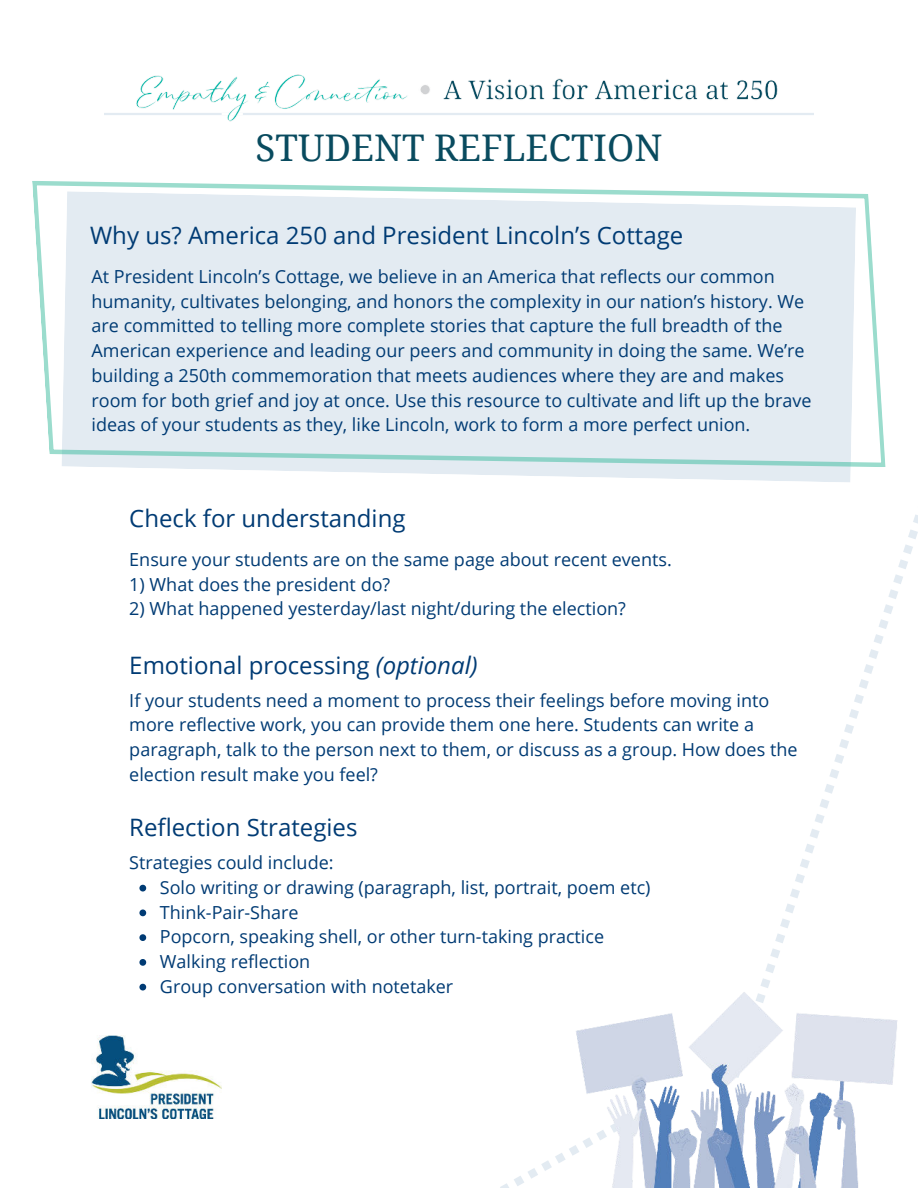
<style>
.page{position:relative;width:918px;height:1188px;background:#fff}
.page>*{position:absolute;margin:0;border:0;box-sizing:border-box;transform-origin:0 0}
.t1{font:36.75px "Noto Serif";color:#094b5f}
.t2{font:24px "Open Sans";color:#003b74}
.t3{font:18px/24.8px "Open Sans";color:#003b74}
.s1{font-style:italic}
</style>
<div class="page">
<img style="left:92px;top:1035px;width:129px;height:79px">
<svg style="left:119px;top:467px;width:732px;height:15px;fill:#e3ebf2"></svg>
<svg style="left:32px;top:181px;width:853px;height:286px;background:#e3ecf1"></svg>
<hr style="left:104px;top:113px;width:710px;height:2px;background:#e3ebf2">
<img style="left:136px;top:74px;width:642px;height:48px">
<svg style="left:775px;top:515px;width:143px;height:428px"></svg>
<svg style="left:139px;top:885px;width:7px;height:7px"></svg>
<svg style="left:139px;top:910px;width:7px;height:6px"></svg>
<svg style="left:139px;top:934px;width:7px;height:7px"></svg>
<svg style="left:139px;top:959px;width:7px;height:7px"></svg>
<svg style="left:139px;top:984px;width:7px;height:7px"></svg>
<svg style="left:98px;top:1114px;width:431px;height:74px"></svg>
<img style="left:529px;top:948px;width:369px;height:240px">
<h1 class="t1" style="left:256px;top:123px;width:408px">STUDENT REFLECTION</h1>
<h2 class="t2" style="left:90px;top:219px;width:595px">Why us? America 250 and President Lincoln’s Cottage</h2>
<p class="t3" style="left:92px;top:264px;width:722px">At President Lincoln’s Cottage, we believe in an America that reflects our common humanity, cultivates belonging, and honors the complexity in our nation’s history. We are committed to telling more complete stories that capture the full breadth of the American experience and leading our peers and community in doing the same. We’re building a 250th commemoration that meets audiences where they are and makes room for both grief and joy at once. Use this resource to cultivate and lift up the brave ideas of your students as they, like Lincoln, work to form a more perfect union.</p>
<h2 class="t2" style="left:129px;top:502px;width:278px">Check for understanding</h2>
<p class="t3" style="left:129px;top:547px;width:544px">Ensure your students are on the same page about recent events.</p>
<p class="t3" style="left:129px;top:571px;width:262px">1) What does the president do?</p>
<p class="t3" style="left:129px;top:596px;width:498px">2) What happened yesterday/last night/during the election?</p>
<h2 class="t2" style="left:129px;top:649px;width:350px">Emotional processing <span class="s1">(optional)</span></h2>
<p class="t3" style="left:129px;top:687px;width:670px">If your students need a moment to process their feelings before moving into more reflective work, you can provide them one here. Students can write a paragraph, talk to the person next to them, or discuss as a group. How does the election result make you feel?</p>
<h2 class="t2" style="left:129px;top:811px;width:230px">Reflection Strategies</h2>
<p class="t3" style="left:160px;top:850px;width:492px;text-indent:-31px">Strategies could include:<br>Solo writing or drawing (paragraph, list, portrait, poem etc)<br>Think-Pair-Share<br>Popcorn, speaking shell, or other turn-taking practice Walking reflection<br>Group conversation with notetaker</p>
</div>
